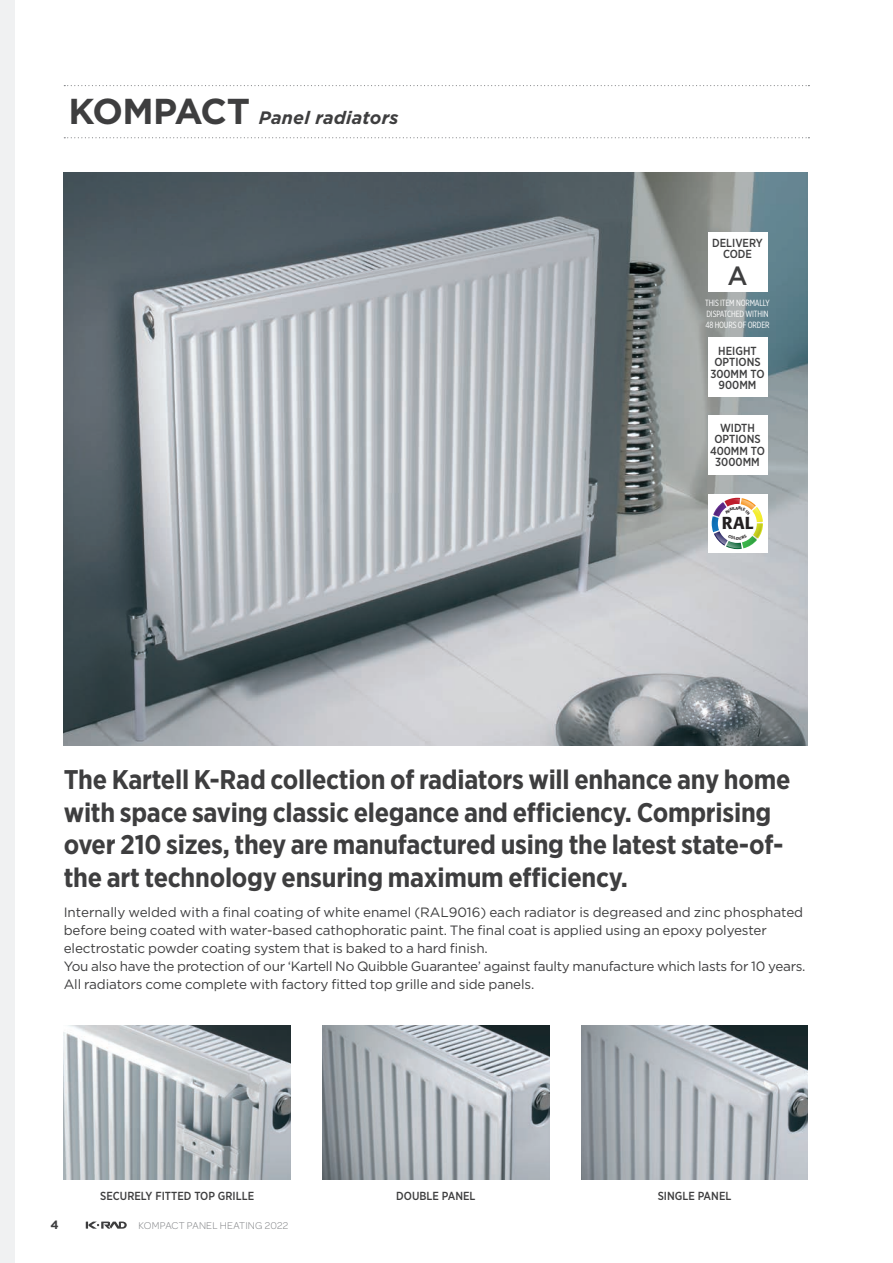
<style>
.page{position:relative;width:893px;height:1263px;background:#fff}
.page>*{position:absolute;margin:0;border:0;box-sizing:border-box;transform-origin:0 0}
.t1{font:700 27px/32.4px "Gotham Narrow";letter-spacing:-.01em;color:#3e3e3f}
.t2{font:500 26.25px "Gotham";color:#3e3e3f}
.t3{font:italic 700 18px "Gotham";letter-spacing:.01em;color:#3e3e3f}
.t4{font:500 17.1px "Formata";color:#231f20}
.t5{font:13.5px/18px "Gotham";letter-spacing:-.01em;color:#3e3e3f}
.t6{font:700 12px "Gotham";color:#3e3e3f}
.t7{font:500 11.7px/11.4px "Gotham Narrow";color:#3e3e3f;text-align:center}
.t8{font:300 10.5px "Omnes Pro";letter-spacing:.02em;color:#808285}
.t9{font:9px/11.2px "Gotham X Narrow";letter-spacing:-.02em;color:#fff}
.s1{font-style:normal;font-size:36px}
</style>
<div class="page">
<svg style="left:64px;top:85px;width:745px;height:1px"></svg>
<svg style="left:64px;top:137px;width:745px;height:1px"></svg>
<svg style="left:86px;top:1221px;width:41px;height:8px"></svg>
<img style="left:64px;top:172px;width:744px;height:573px">
<img style="left:64px;top:1026px;width:227px;height:153px">
<img style="left:322px;top:1026px;width:227px;height:153px">
<img style="left:581px;top:1026px;width:227px;height:153px">
<div style="left:708px;top:337px;width:59px;height:60px;background:#fff"></div>
<div style="left:708px;top:415px;width:59px;height:59px;background:#fff"></div>
<div style="left:708px;top:495px;width:59px;height:58px;background:#fff"></div>
<div style="left:708px;top:232px;width:59px;height:59px;background:#fff"></div>
<div style="left:0;top:0;width:15px;height:1263px;background:#f0f1f2"></div>
<svg style="left:712px;top:498px;width:51px;height:51px"></svg>
<h3 class="t3" style="left:69px;top:106px;width:331px"><span class="s1">KOMPACT</span> Panel radiators</h3>
<p class="t7" style="left:712px;top:237px;width:52px">DELIVERY<br>CODE</p>
<h2 class="t2" style="left:727px;top:258px;width:22px">A</h2>
<p class="t9" style="left:705px;top:297px;width:66px">THIS ITEM NORMALLY<br>DISPATCHED WITHIN<br>48 HOURS OF ORDER</p>
<p class="t7" style="left:710px;top:345px;width:56px">HEIGHT<br>OPTIONS<br>300MM TO<br>900MM</p>
<p class="t7" style="left:710px;top:422px;width:57px">WIDTH<br>OPTIONS<br>400MM TO<br>3000MM</p>
<p class="t4" style="left:722px;top:513px;width:33px">RAL</p>
<p class="t1" style="left:64px;top:763px;width:728px">The Kartell K-Rad collection of radiators will enhance any home with space saving classic elegance and efficiency. Comprising over 210 sizes, they are manufactured using the latest state-of&shy;the art technology ensuring maximum efficiency.</p>
<p class="t5" style="left:64px;top:903px;width:743px">Internally welded with a final coating of white enamel (RAL9016) each radiator is degreased and zinc phosphated before being coated with water-based cathophoratic paint. The final coat is applied using an epoxy polyester electrostatic powder coating system that is baked to a hard finish.<br>You also have the protection of our ‘Kartell No Quibble Guarantee’ against faulty manufacture which lasts for 10 years.<br>All radiators come complete with factory fitted top grille and side panels.</p>
<p class="t7" style="left:100px;top:1190px;width:155px">SECURELY FITTED TOP GRILLE</p>
<p class="t7" style="left:396px;top:1190px;width:81px">DOUBLE PANEL</p>
<p class="t7" style="left:658px;top:1190px;width:75px">SINGLE PANEL</p>
<p class="t6" style="left:50px;top:1216px;width:10px">4</p>
<p class="t8" style="left:138px;top:1218px;width:151px">KOMPACT PANEL HEATING 2022</p>
</div>
